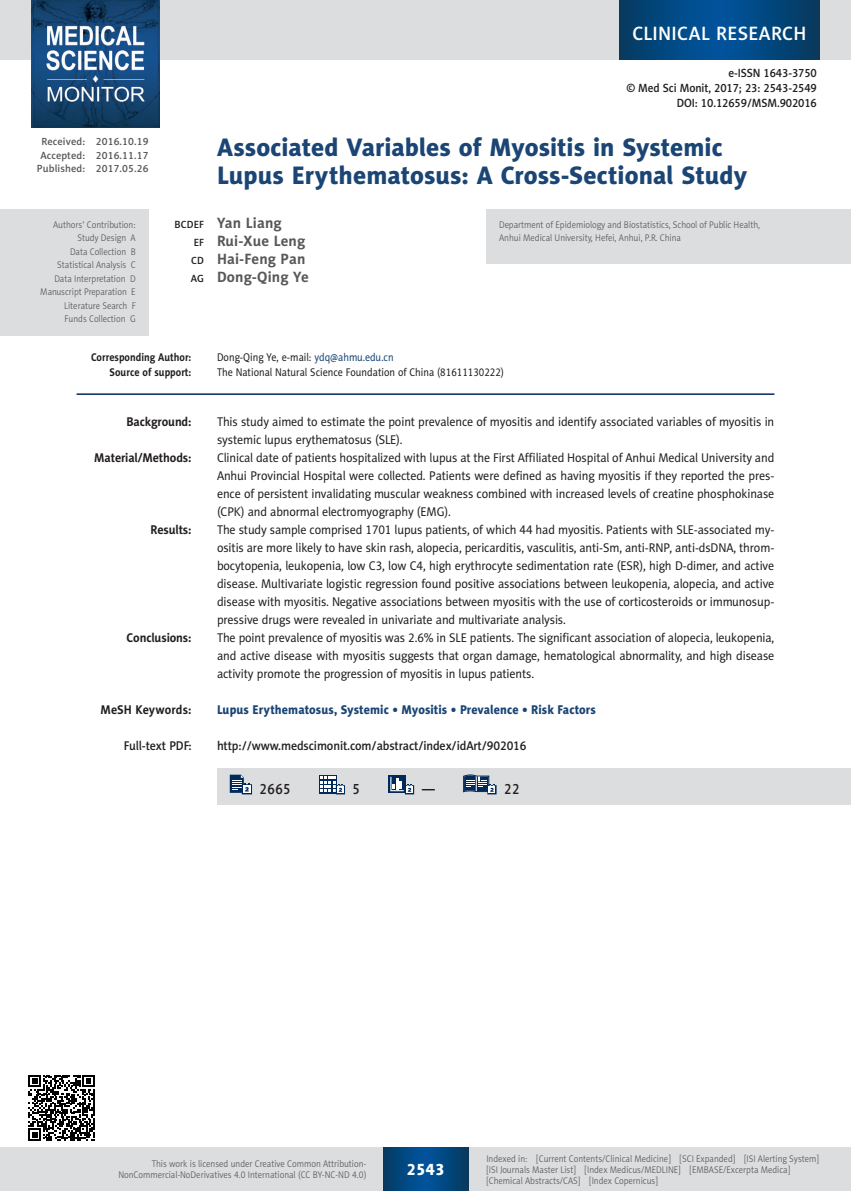
<style>
.page{position:relative;width:851px;height:1191px;background:#fff}
.page>*{position:absolute;margin:0;border:0;box-sizing:border-box;transform-origin:0 0}
.MSM_Tytul{font:25.5px/28.5px "Naomi Sans EFN Heavy";color:#1a4574}
.t1{font:19.5px "Naomi Sans EFN Medium";letter-spacing:.015em;color:#fff}
.t2{font:16.5px "Naomi Sans EFN Heavy";color:#fff}
.MSM_Autorzy{font:700 15px "Naomi Sans EFN";letter-spacing:.01em;color:#57585a}
.MSM_dane{font:15px "Naomi Sans EFN Medium";letter-spacing:.03em;color:#231f20;scale:.9 1}
.MSM_Summary_body{font:12.75px/18px "Naomi Sans EFN";letter-spacing:-.01em;color:#231f20;text-align:justify;scale:.95 1}
.MSM_full_text_pdf{font:12.75px "Naomi Sans EFN Medium";letter-spacing:-.01em;color:#231f20;scale:.95 1}
.MSM_keywords{font:12.75px "Naomi Sans EFN Heavy";letter-spacing:.005em;color:#1a4574;scale:.95 1}
.MSM_Summary_body-2{font:700 12.75px "Naomi Sans EFN";letter-spacing:-.01em;color:#231f20;scale:.95 1}
.MSM_keywords-2{font:700 12.75px "Naomi Sans EFN";letter-spacing:.005em;color:#231f20;scale:.95 1}
.MSM_full_text_pdf-2{font:12px "Naomi Sans EFN Medium";letter-spacing:-.01em;color:#231f20;scale:.95 1}
.MSM_Support{font:11.25px "Naomi Sans EFN";color:#231f20;scale:.9 1}
.MSM_Adres{font:11.25px "Naomi Sans EFN";color:#231f20;scale:.9 1}
.MSM_Adres-2{font:700 11.25px "Naomi Sans EFN";color:#231f20;scale:.9 1}
.MSM_Support-2{font:700 11.25px "Naomi Sans EFN";color:#231f20;scale:.9 1}
.t3{font:10.5px "Naomi Sans EFN Medium";letter-spacing:.01em;color:#57585a}
.MSM_Afiliacja{font:9.75px/11.2px "Naomi Sans EFN Light";color:#57585a;scale:.9 1}
.s1{font-family:"Naomi Sans EFN Medium";font-weight:400;font-size:10.5px;color:#231f20}
.s2{color:#1a4574}
</style>
<div class="page">
<div style="left:217px;top:768px;width:633px;height:36px;background:#dcdddf"></div>
<svg style="left:230px;top:774px;width:22px;height:20px"></svg>
<div style="left:319px;top:775px;width:17px;height:18px;background:#00295c"></div>
<svg style="left:320px;top:776px;width:25px;height:18px"></svg>
<div style="left:388px;top:775px;width:18px;height:18px;background:#00295c"></div>
<svg style="left:390px;top:777px;width:24px;height:17px"></svg>
<svg style="left:463px;top:774px;width:33px;height:20px"></svg>
<hr style="left:77px;top:393px;width:697px;height:2px;background:#00295c">
<div style="left:0;top:210px;width:148px;height:126px;background:#dcdddf"></div>
<div style="left:486px;top:210px;width:364px;height:54px;background:#dcdddf"></div>
<svg style="left:28px;top:1075px;width:67px;height:66px"></svg>
<div style="left:0;top:1148px;width:850px;height:43px;background:#dcdddf"></div>
<svg style="left:383px;top:1147px;width:85px;height:43px;background:#02477e"></svg>
<div style="left:0;top:0;width:850px;height:60px;background:#dcdddf"></div>
<svg style="left:619px;top:0;width:200px;height:60px;background:#02477e"></svg>
<img style="left:32px;top:0;width:127px;height:128px">
<h2 class="t1" style="left:632px;top:22px;width:175px">CLINICAL RESEARCH</h2>
<p class="t3" style="left:41px;top:136px;width:109px">Received: 2016.10.19</p>
<p class="t3" style="left:40px;top:149px;width:110px">Accepted: 2016.11.17</p>
<p class="t3" style="left:37px;top:163px;width:113px">Published: 2017.05.26</p>
<p class="MSM_Afiliacja" style="left:53px;top:219px;width:93px">Authors’ Contribution:</p>
<p class="MSM_Afiliacja" style="left:77px;top:232px;width:66px">Study Design A</p>
<p class="MSM_Afiliacja" style="left:70px;top:246px;width:74px">Data Collection B</p>
<p class="MSM_Afiliacja" style="left:57px;top:259px;width:89px">Statistical Analysis C</p>
<p class="MSM_Afiliacja" style="left:54px;top:273px;width:92px">Data Interpretation D</p>
<p class="MSM_Afiliacja" style="left:40px;top:286px;width:107px">Manuscript Preparation E</p>
<p class="MSM_Afiliacja" style="left:64px;top:300px;width:81px">Literature Search F</p>
<p class="MSM_Afiliacja" style="left:65px;top:313px;width:80px">Funds Collection G</p>
<p class="MSM_full_text_pdf-2" style="left:728px;top:66px;width:95px">e-ISSN 1643-3750</p>
<p class="MSM_full_text_pdf-2" style="left:626px;top:81px;width:202px">© Med Sci Monit, 2017; 23: 2543-2549</p>
<p class="MSM_full_text_pdf-2" style="left:676px;top:96px;width:149px">DOI: 10.12659/MSM.902016</p>
<p class="MSM_Tytul" style="left:217px;top:132px;width:532px">Associated Variables of Myositis in Systemic<br>Lupus Erythematosus: A Cross-Sectional Study</p>
<p class="MSM_Autorzy" style="left:175px;top:214px;width:108px"><span class="s1">BCDEF</span> Yan Liang</p>
<p class="MSM_Autorzy" style="left:194px;top:232px;width:113px"><span class="s1">EF</span> Rui-Xue Leng</p>
<p class="MSM_Autorzy" style="left:191px;top:250px;width:116px"><span class="s1">CD</span> Hai-Feng Pan</p>
<p class="MSM_Autorzy" style="left:191px;top:268px;width:119px"><span class="s1">AG</span> Dong-Qing Ye</p>
<p class="MSM_Afiliacja" style="left:499px;top:218px;width:291px;line-height:13.5px">Department of Epidemiology and Biostatistics, School of Public Health,<br>Anhui Medical University, Hefei, Anhui, P.R. China</p>
<p class="MSM_Adres-2" style="left:91px;top:350px;width:113px">Corresponding Author:</p>
<p class="MSM_Adres" style="left:217px;top:350px;width:198px">Dong-Qing Ye, e-mail: <span class="s2">ydq@ahmu.edu.cn</span></p>
<p class="MSM_Support-2" style="left:110px;top:366px;width:92px">Source of support:</p>
<p class="MSM_Support" style="left:217px;top:366px;width:320px">The National Natural Science Foundation of China (81611130222)</p>
<p class="MSM_Summary_body-2" style="left:126px;top:414px;width:70px">Background:</p>
<p class="MSM_Summary_body" style="left:217px;top:413px;width:588px">This study aimed to estimate the point prevalence of myositis and identify associated variables of myositis in systemic lupus erythematosus (SLE).</p>
<p class="MSM_Summary_body-2" style="left:94px;top:450px;width:104px">Material/Methods:</p>
<p class="MSM_Summary_body" style="left:217px;top:449px;width:588px">Clinical date of patients hospitalized with lupus at the First Affiliated Hospital of Anhui Medical University and Anhui Provincial Hospital were collected. Patients were defined as having myositis if they reported the pres&shy;ence of persistent invalidating muscular weakness combined with increased levels of creatine phosphokinase (CPK) and abnormal electromyography (EMG).</p>
<p class="MSM_Summary_body-2" style="left:150px;top:522px;width:45px">Results:</p>
<p class="MSM_Summary_body" style="left:217px;top:521px;width:588px">The study sample comprised 1701 lupus patients, of which 44 had myositis. Patients with SLE-associated my&shy;ositis are more likely to have skin rash, alopecia, pericarditis, vasculitis, anti-Sm, anti-RNP, anti-dsDNA, throm&shy;bocytopenia, leukopenia, low C3, low C4, high erythrocyte sedimentation rate (ESR), high D-dimer, and active disease. Multivariate logistic regression found positive associations between leukopenia, alopecia, and active disease with myositis. Negative associations between myositis with the use of corticosteroids or immunosup&shy;pressive drugs were revealed in univariate and multivariate analysis.</p>
<p class="MSM_Summary_body-2" style="left:127px;top:630px;width:70px">Conclusions:</p>
<p class="MSM_Summary_body" style="left:217px;top:629px;width:588px">The point prevalence of myositis was 2.6% in SLE patients. The significant association of alopecia, leukopenia, and active disease with myositis suggests that organ damage, hematological abnormality, and high disease activity promote the progression of myositis in lupus patients.</p>
<p class="MSM_keywords-2" style="left:100px;top:702px;width:97px">MeSH Keywords:</p>
<p class="MSM_keywords" style="left:217px;top:702px;width:400px">Lupus Erythematosus, Systemic • Myositis • Prevalence • Risk Factors</p>
<p class="MSM_full_text_pdf" style="left:124px;top:738px;width:73px">Full-text PDF:</p>
<p class="MSM_full_text_pdf" style="left:217px;top:738px;width:327px">http://www.medscimonit.com/abstract/index/idArt/902016</p>
<p class="MSM_dane" style="left:259px;top:780px;width:36px">2665</p>
<p class="MSM_dane" style="left:352px;top:780px;width:10px">5</p>
<p class="MSM_dane" style="left:421px;top:780px;width:16px">—</p>
<p class="MSM_dane" style="left:504px;top:780px;width:19px">22</p>
<p class="MSM_Afiliacja" style="left:118px;top:1158px;width:277px;text-align:right">This work is licensed under Creative Common Attribution-<br>NonCommercial-NoDerivatives 4.0 International (CC BY-NC-ND 4.0)</p>
<p class="t2" style="left:406px;top:1159px;width:40px">2543</p>
<p class="MSM_Afiliacja" style="left:486px;top:1152px;width:371px">Indexed in: [Current Contents/Clinical Medicine] [SCI Expanded] [ISI Alerting System] [ISI Journals Master List] [Index Medicus/MEDLINE] [EMBASE/Excerpta Medica] [Chemical Abstracts/CAS] [Index Copernicus]</p>
</div>
